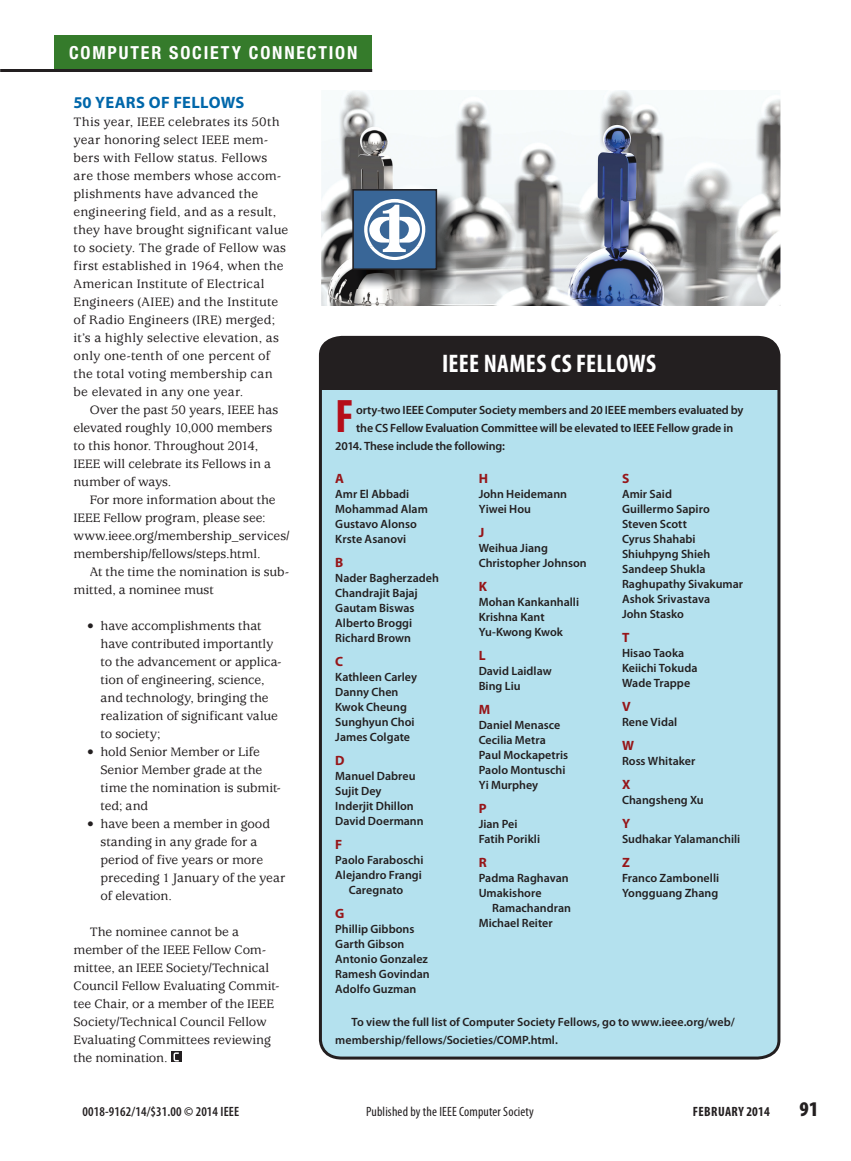
<style>
.page{position:relative;width:851px;height:1161px;background:#fff}
.page>*{position:absolute;margin:0;border:0;box-sizing:border-box;transform-origin:0 0}
.t1{font:700 condensed 47.25px "Myriad Pro";color:#b50e1a}
.t2{font:700 condensed 25.5px "Myriad Pro";letter-spacing:.01em;color:#fff}
.t3{font:900 condensed 21px "Myriad Pro";color:#231f20}
.t4{font:700 condensed 18px "Helvetica Neue LT Std";letter-spacing:.1em;color:#fff}
.t5{font:700 16.5px "Myriad Pro";letter-spacing:.015em;color:#0067aa}
.t6{font:500 13.5px/18px "Usherwood Std";color:#231f20}
.t7{font:500 13.5px "Usherwood Std";letter-spacing:.02em;color:#231f20}
.t8{font:condensed 13.5px "Myriad Pro";letter-spacing:.01em;color:#231f20}
.t9{font:500 13.5px "Usherwood Std";letter-spacing:.025em;color:#231f20}
.t10{font:600 condensed 13.5px "Myriad Pro";letter-spacing:.01em;color:#231f20}
.t11{font:700 13.5px "Myriad Pro";color:#961619}
.t12{font:700 condensed 13.5px "Myriad Pro";letter-spacing:.03em;color:#231f20}
.t13{font:600 12px/15px "Myriad Pro";color:#231f20}
</style>
<div class="page">
<div style="left:54px;top:35px;width:318px;height:35px;background:#357b2b"></div>
<hr style="left:0;top:69px;width:372px;height:3px;background:#231f20">
<img style="left:321px;top:90px;width:459px;height:216px">
<img style="left:354px;top:191px;width:102px;height:98px">
<div style="left:353px;top:190px;width:83px;height:79px;background:#396697"></div>
<svg style="left:364px;top:199px;width:61px;height:61px"></svg>
<div style="left:352px;top:189px;width:85px;height:81px;border:2px solid #231f20"></div>
<div style="left:171px;top:1051px;width:10px;height:11px;background:#231f20"></div>
<svg style="left:173px;top:1052px;width:6px;height:9px"></svg>
<svg style="left:318px;top:335px;width:463px;height:725px;background:#a7cfdb"></svg>
<p class="t4" style="left:69px;top:41px;width:290px">COMPUTER SOCIETY CONNECTION</p>
<p class="t5" style="left:74px;top:92px;width:172px">50 YEARS OF FELLOWS</p>
<p class="t7" style="left:74px;top:114px;width:208px">This year, IEEE celebrates its 50th</p>
<p class="t6" style="left:74px;top:131px;width:196px">year honoring select IEEE mem-</p>
<p class="t7" style="left:74px;top:150px;width:195px">bers with Fellow status. Fellows</p>
<p class="t7" style="left:74px;top:168px;width:209px">are those members whose accom-</p>
<p class="t6" style="left:74px;top:185px;width:186px">plishments have advanced the</p>
<p class="t7" style="left:74px;top:204px;width:204px">engineering field, and as a result,</p>
<p class="t6" style="left:74px;top:221px;width:216px">they have brought significant value</p>
<p class="t6" style="left:74px;top:239px;width:214px">to society. The grade of Fellow was</p>
<p class="t7" style="left:74px;top:258px;width:211px">first established in 1964, when the</p>
<p class="t9" style="left:74px;top:276px;width:192px">American Institute of Electrical</p>
<p class="t7" style="left:74px;top:294px;width:206px">Engineers (AIEE) and the Institute</p>
<p class="t7" style="left:74px;top:312px;width:203px">of Radio Engineers (IRE) merged;</p>
<p class="t6" style="left:74px;top:329px;width:207px">it’s a highly selective elevation, as</p>
<p class="t6" style="left:74px;top:347px;width:198px">only one-tenth of one percent of</p>
<p class="t6" style="left:74px;top:365px;width:201px">the total voting membership can</p>
<p class="t6" style="left:74px;top:383px;width:171px">be elevated in any one year.</p>
<p class="t6" style="left:90px;top:401px;width:190px">Over the past 50 years, IEEE has</p>
<p class="t6" style="left:74px;top:419px;width:200px">elevated roughly 10,000 members</p>
<p class="t6" style="left:74px;top:437px;width:186px">to this honor. Throughout 2014,</p>
<p class="t6" style="left:74px;top:455px;width:199px">IEEE will celebrate its Fellows in a</p>
<p class="t6" style="left:74px;top:473px;width:99px">number of ways.</p>
<p class="t6" style="left:90px;top:491px;width:187px">For more information about the</p>
<p class="t6" style="left:74px;top:509px;width:194px">IEEE Fellow program, please see:</p>
<p class="t6" style="left:74px;top:527px;width:217px">www.ieee.org/membership_services/</p>
<p class="t6" style="left:74px;top:545px;width:188px">membership/fellows/steps.html.</p>
<p class="t6" style="left:90px;top:563px;width:201px">At the time the nomination is sub-</p>
<p class="t6" style="left:74px;top:581px;width:142px">mitted, a nominee must</p>
<p class="t6" style="left:100px;top:617px;width:183px;text-indent:-14px">• have accomplishments that have contributed importantly to the advancement or applica&shy;tion of engineering, science, and technology, bringing the realization of significant value to society;</p>
<p class="t6" style="left:100px;top:743px;width:182px;text-indent:-14px">• hold Senior Member or Life<br>Senior Member grade at the time the nomination is submit&shy;ted; and</p>
<p class="t6" style="left:100px;top:815px;width:186px;text-indent:-14px">• have been a member in good standing in any grade for a period of five years or more preceding 1 January of the year of elevation.</p>
<p class="t6" style="left:74px;top:923px;width:207px;text-indent:16px">The nominee cannot be a member of the IEEE Fellow Com&shy;mittee, an IEEE Society/Technical<br>Council Fellow Evaluating Commit&shy;tee Chair, or a member of the IEEE<br>Society/Technical Council Fellow<br>Evaluating Committees reviewing the nomination.</p>
<p class="t2" style="left:442px;top:348px;width:215px">IEEE NAMES CS FELLOWS</p>
<p class="t1" style="left:335px;top:387px;width:20px">F</p>
<p class="t13" style="left:356px;top:402px;width:389px">orty-two IEEE Computer Society members and 20 IEEE members evaluated by</p>
<p class="t13" style="left:356px;top:420px;width:378px">the CS Fellow Evaluation Committee will be elevated to IEEE Fellow grade in</p>
<p class="t13" style="left:335px;top:438px;width:171px">2014. These include the following:</p>
<p class="t11" style="left:335px;top:470px;width:10px">A</p>
<p class="t13" style="left:335px;top:486px;width:94px">Amr El Abbadi<br>Mohammad Alam<br>Gustavo Alonso<br>Krste Asanovi</p>
<p class="t11" style="left:335px;top:554px;width:10px">B</p>
<p class="t13" style="left:335px;top:570px;width:105px">Nader Bagherzadeh<br>Chandrajit Bajaj<br>Gautam Biswas<br>Alberto Broggi<br>Richard Brown</p>
<p class="t11" style="left:335px;top:653px;width:10px">C</p>
<p class="t13" style="left:335px;top:669px;width:83px">Kathleen Carley<br>Danny Chen<br>Kwok Cheung<br>Sunghyun Choi<br>James Colgate</p>
<p class="t11" style="left:335px;top:752px;width:11px">D</p>
<p class="t13" style="left:335px;top:768px;width:90px">Manuel Dabreu<br>Sujit Dey<br>Inderjit Dhillon<br>David Doermann</p>
<p class="t11" style="left:335px;top:836px;width:9px">F</p>
<p class="t13" style="left:335px;top:852px;width:90px;text-align:center">Paolo Faraboschi<br>Alejandro Frangi<br>Caregnato</p>
<p class="t11" style="left:335px;top:905px;width:11px">G</p>
<p class="t13" style="left:335px;top:921px;width:96px">Phillip Gibbons<br>Garth Gibson<br>Antonio Gonzalez<br>Ramesh Govindan<br>Adolfo Guzman</p>
<p class="t11" style="left:622px;top:470px;width:9px">S</p>
<p class="t13" style="left:622px;top:486px;width:123px">Amir Said<br>Guillermo Sapiro<br>Steven Scott<br>Cyrus Shahabi<br>Shiuhpyng Shieh<br>Sandeep Shukla<br>Raghupathy Sivakumar<br>Ashok Srivastava<br>John Stasko</p>
<p class="t11" style="left:622px;top:629px;width:9px">T</p>
<p class="t13" style="left:622px;top:645px;width:77px">Hisao Taoka<br>Keiichi Tokuda<br>Wade Trappe</p>
<p class="t11" style="left:622px;top:698px;width:10px">V</p>
<p class="t13" style="left:622px;top:714px;width:57px">Rene Vidal</p>
<p class="t11" style="left:622px;top:737px;width:13px">W</p>
<p class="t13" style="left:622px;top:753px;width:75px">Ross Whitaker</p>
<p class="t11" style="left:622px;top:776px;width:10px">X</p>
<p class="t13" style="left:622px;top:792px;width:83px">Changsheng Xu</p>
<p class="t11" style="left:622px;top:815px;width:10px">Y</p>
<p class="t13" style="left:622px;top:831px;width:120px">Sudhakar Yalamanchili</p>
<p class="t11" style="left:622px;top:854px;width:9px">Z</p>
<p class="t13" style="left:622px;top:870px;width:99px">Franco Zambonelli<br>Yongguang Zhang</p>
<p class="t11" style="left:478px;top:470px;width:11px">H</p>
<p class="t13" style="left:478px;top:486px;width:90px">John Heidemann<br>Yiwei Hou</p>
<p class="t11" style="left:478px;top:524px;width:7px">J</p>
<p class="t13" style="left:478px;top:540px;width:110px">Weihua Jiang<br>Christopher Johnson</p>
<p class="t11" style="left:478px;top:578px;width:10px">K</p>
<p class="t13" style="left:478px;top:594px;width:102px">Mohan Kankanhalli<br>Krishna Kant<br>Yu-Kwong Kwok</p>
<p class="t11" style="left:478px;top:647px;width:8px">L</p>
<p class="t13" style="left:478px;top:663px;width:75px">David Laidlaw<br>Bing Liu</p>
<p class="t11" style="left:478px;top:701px;width:13px">M</p>
<p class="t13" style="left:478px;top:717px;width:91px">Daniel Menasce<br>Cecilia Metra<br>Paul Mockapetris<br>Paolo Montuschi<br>Yi Murphey</p>
<p class="t11" style="left:478px;top:800px;width:9px">P</p>
<p class="t13" style="left:478px;top:816px;width:63px">Jian Pei<br>Fatih Porikli</p>
<p class="t11" style="left:478px;top:854px;width:10px">R</p>
<p class="t13" style="left:478px;top:870px;width:92px">Padma Raghavan</p>
<p class="t13" style="left:478px;top:885px;width:64px">Umakishore</p>
<p class="t13" style="left:492px;top:900px;width:80px">Ramachandran</p>
<p class="t13" style="left:478px;top:915px;width:75px">Michael Reiter</p>
<p class="t13" style="left:335px;top:1013px;width:401px;line-height:18px;text-indent:16px">To view the full list of Computer Society Fellows, go to www.ieee.org/web/ membership/fellows/Societies/COMP.html.</p>
<p class="t10" style="left:82px;top:1103px;width:158px">0018-9162/14/$31.00 © 2014 IEEE</p>
<p class="t8" style="left:366px;top:1103px;width:169px">Published by the IEEE Computer Society</p>
<p class="t12" style="left:692px;top:1103px;width:78px">FEBRUARY 2014</p>
<p class="t3" style="left:799px;top:1096px;width:20px">91</p>
</div>
